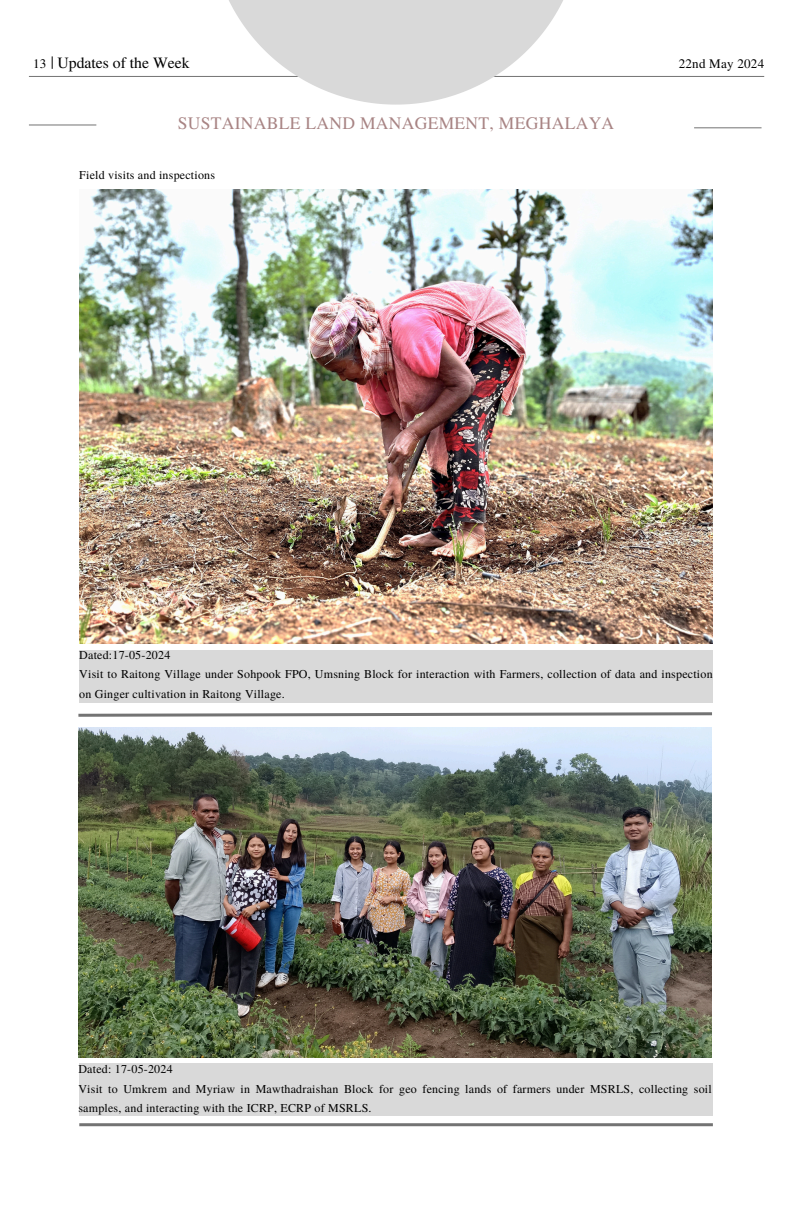
<style>
.page{position:relative;width:792px;height:1224px;background:#fff}
.page>*{position:absolute;margin:0;border:0;box-sizing:border-box;transform-origin:0 0}
.t1{font:17.5px "Te X Gyre Termes";letter-spacing:.015em;color:#a88484}
.t2{font:15.7px "Te X Gyre Termes";color:#000}
.t3{font:13.1px "Te X Gyre Termes";letter-spacing:.015em;color:#000}
.t4{font:12px/19.5px "Te X Gyre Termes";letter-spacing:.015em;color:#000}
</style>
<div class="page">
<svg style="left:52px;top:56px;width:1px;height:13px"></svg>
<hr style="left:29px;top:76px;width:735px;height:1px;background:#737373">
<svg style="left:229px;top:0;width:334px;height:105px;fill:#d9d9d9"></svg>
<hr style="left:29px;top:125px;width:67px;height:1px;background:#737373">
<hr style="left:694px;top:127px;width:68px;height:1px;background:#737373">
<svg style="left:78px;top:712px;width:634px;height:5px"></svg>
<div style="left:79px;top:650px;width:634px;height:53px;background:#d9d9d9"></div>
<hr style="left:79px;top:1123px;width:634px;height:3px;background:#737373">
<img style="left:79px;top:190px;width:634px;height:453px">
<img style="left:78px;top:728px;width:633px;height:329px">
<div style="left:79px;top:1063px;width:634px;height:52px;background:#d9d9d9"></div>
<p class="t3" style="left:33px;top:54px;width:15px">13</p>
<p class="t2" style="left:58px;top:51px;width:134px">Updates of the Week</p>
<h1 class="t3" style="left:679px;top:54px;width:87px">22nd May 2024</h1>
<p class="t1" style="left:178px;top:111px;width:438px">SUSTAINABLE LAND MANAGEMENT, MEGHALAYA</p>
<p class="t4" style="left:79px;top:165px;width:137px">Field visits and inspections</p>
<p class="t4" style="left:79px;top:644px;width:93px">Dated:17-05-2024</p>
<p class="t4" style="left:79px;top:664px;width:635px">Visit to Raitong Village under Sohpook FPO, Umsning Block for interaction with Farmers, collection of data and inspection on Ginger cultivation in Raitong Village.</p>
<p class="t4" style="left:78px;top:1059px;width:96px">Dated: 17-05-2024</p>
<p class="t4" style="left:78px;top:1078px;width:635px">Visit to Umkrem and Myriaw in Mawthadraishan Block for geo fencing lands of farmers under MSRLS, collecting soil samples, and interacting with the ICRP, ECRP of MSRLS.</p>
</div>
